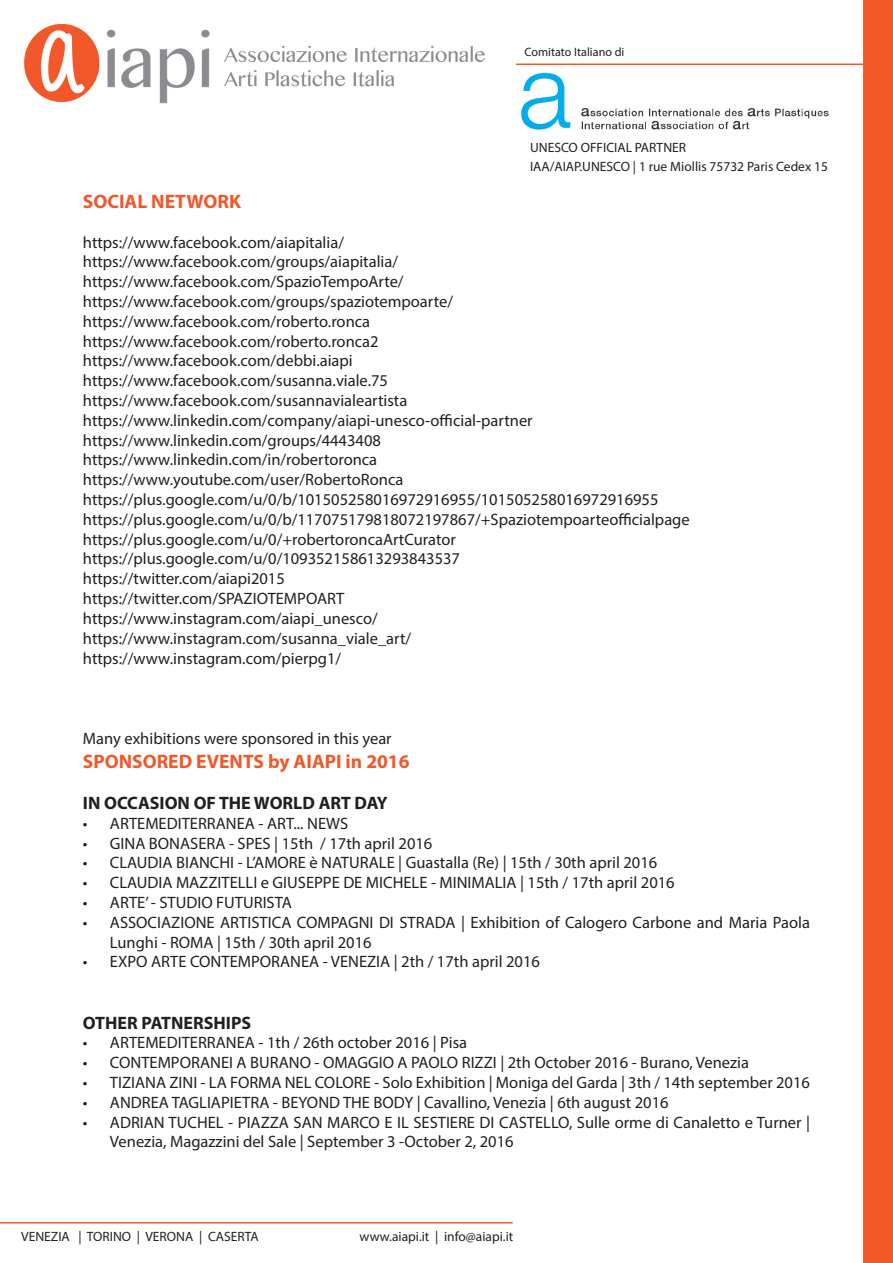
<style>
.page{position:relative;width:893px;height:1263px;background:#fff}
.page>*{position:absolute;margin:0;border:0;box-sizing:border-box;transform-origin:0 0}
.t1{font:700 19.5px "Myriad Pro";color:#f1592a}
.t2{font:700 18px "Myriad Pro";color:#231f20}
.t3{font:16.5px/19.8px "Myriad Pro";color:#231f20}
.t4{font:13.5px "Myriad Pro";color:#231f20}
.t5{font:12.15px "Myriad Pro";color:#231f20}
</style>
<div class="page">
<div style="left:863px;top:0;width:30px;height:1263px;background:#f15929"></div>
<hr style="left:0;top:1222px;width:513px;height:1px;background:#f15929">
<img style="left:23px;top:24px;width:462px;height:80px">
<hr style="left:516px;top:64px;width:377px;height:1px;background:#f15929">
<img style="left:521px;top:72px;width:308px;height:58px">
<p class="t5" style="left:525px;top:45px;width:101px">Comitato Italiano di</p>
<p class="t4" style="left:530px;top:139px;width:158px">UNESCO OFFICIAL PARTNER</p>
<p class="t4" style="left:530px;top:158px;width:299px">IAA/AIAP.UNESCO | 1 rue Miollis 75732 Paris Cedex 15</p>
<p class="t1" style="left:83px;top:189px;width:160px">SOCIAL NETWORK</p>
<p class="t3" style="left:83px;top:232px;width:263px">https://www.facebook.com/aiapitalia/</p>
<p class="t3" style="left:83px;top:252px;width:317px">https://www.facebook.com/groups/aiapitalia/</p>
<p class="t3" style="left:83px;top:272px;width:322px">https://www.facebook.com/SpazioTempoArte/</p>
<p class="t3" style="left:83px;top:291px;width:372px">https://www.facebook.com/groups/spaziotempoarte/</p>
<p class="t3" style="left:83px;top:311px;width:289px">https://www.facebook.com/roberto.ronca</p>
<p class="t3" style="left:83px;top:331px;width:297px">https://www.facebook.com/roberto.ronca2</p>
<p class="t3" style="left:83px;top:351px;width:271px">https://www.facebook.com/debbi.aiapi</p>
<p class="t3" style="left:83px;top:371px;width:307px">https://www.facebook.com/susanna.viale.75</p>
<p class="t3" style="left:83px;top:390px;width:326px">https://www.facebook.com/susannavialeartista</p>
<p class="t3" style="left:83px;top:410px;width:451px">https://www.linkedin.com/company/aiapi-unesco-official-partner</p>
<p class="t3" style="left:83px;top:430px;width:300px">https://www.linkedin.com/groups/4443408</p>
<p class="t3" style="left:83px;top:450px;width:296px">https://www.linkedin.com/in/robertoronca</p>
<p class="t3" style="left:83px;top:470px;width:322px">https://www.youtube.com/user/RobertoRonca</p>
<p class="t3" style="left:83px;top:489px;width:577px">https://plus.google.com/u/0/b/101505258016972916955/101505258016972916955</p>
<p class="t3" style="left:83px;top:509px;width:608px">https://plus.google.com/u/0/b/117075179818072197867/+Spaziotempoarteofficialpage</p>
<p class="t3" style="left:83px;top:529px;width:374px">https://plus.google.com/u/0/+robertoroncaArtCurator</p>
<p class="t3" style="left:83px;top:549px;width:379px">https://plus.google.com/u/0/109352158613293843537</p>
<p class="t3" style="left:83px;top:569px;width:203px">https://twitter.com/aiapi2015</p>
<p class="t3" style="left:83px;top:588px;width:263px">https://twitter.com/SPAZIOTEMPOART</p>
<p class="t3" style="left:83px;top:608px;width:296px">https://www.instagram.com/aiapi_unesco/</p>
<p class="t3" style="left:83px;top:628px;width:330px">https://www.instagram.com/susanna_viale_art/</p>
<p class="t3" style="left:83px;top:648px;width:260px">https://www.instagram.com/pierpg1/</p>
<p class="t3" style="left:83px;top:728px;width:310px">Many exhibitions were sponsored in this year</p>
<p class="t1" style="left:83px;top:748px;width:328px">SPONSORED EVENTS by AIAPI in 2016</p>
<p class="t2" style="left:83px;top:791px;width:306px">IN OCCASION OF THE WORLD ART DAY</p>
<p class="t3" style="left:83px;top:813px;width:267px">• ARTEMEDITERRANEA - ART... NEWS</p>
<p class="t3" style="left:83px;top:833px;width:351px">• GINA BONASERA - SPES | 15th / 17th april 2016</p>
<p class="t3" style="left:83px;top:853px;width:576px">• CLAUDIA BIANCHI - L’AMORE è NATURALE | Guastalla (Re) | 15th / 30th april 2016</p>
<p class="t3" style="left:83px;top:872px;width:593px">• CLAUDIA MAZZITELLI e GIUSEPPE DE MICHELE - MINIMALIA | 15th / 17th april 2016</p>
<p class="t3" style="left:83px;top:892px;width:210px">• ARTE’ - STUDIO FUTURISTA</p>
<p class="t3" style="left:110px;top:912px;width:702px;text-indent:-27px">• ASSOCIAZIONE ARTISTICA COMPAGNI DI STRADA | Exhibition of Calogero Carbone and Maria Paola<br>Lunghi - ROMA | 15th / 30th april 2016</p>
<p class="t3" style="left:83px;top:952px;width:458px">• EXPO ARTE CONTEMPORANEA - VENEZIA | 2th / 17th april 2016</p>
<p class="t2" style="left:83px;top:1011px;width:170px">OTHER PATNERSHIPS</p>
<p class="t3" style="left:83px;top:1033px;width:386px">• ARTEMEDITERRANEA - 1th / 26th october 2016 | Pisa</p>
<p class="t3" style="left:83px;top:1052px;width:668px">• CONTEMPORANEI A BURANO - OMAGGIO A PAOLO RIZZI | 2th October 2016 - Burano, Venezia</p>
<p class="t3" style="left:83px;top:1072px;width:729px">• TIZIANA ZINI - LA FORMA NEL COLORE - Solo Exhibition | Moniga del Garda | 3th / 14th september 2016</p>
<p class="t3" style="left:83px;top:1092px;width:587px">• ANDREA TAGLIAPIETRA - BEYOND THE BODY | Cavallino, Venezia | 6th august 2016</p>
<p class="t3" style="left:110px;top:1112px;width:702px;text-indent:-27px">• ADRIAN TUCHEL - PIAZZA SAN MARCO E IL SESTIERE DI CASTELLO, Sulle orme di Canaletto e Turner |<br>Venezia, Magazzini del Sale | September 3 -October 2, 2016</p>
<p class="t4" style="left:21px;top:1228px;width:239px">VENEZIA | TORINO | VERONA | CASERTA</p>
<p class="t4" style="left:360px;top:1228px;width:155px">www.aiapi.it | info@aiapi.it</p>
</div>
